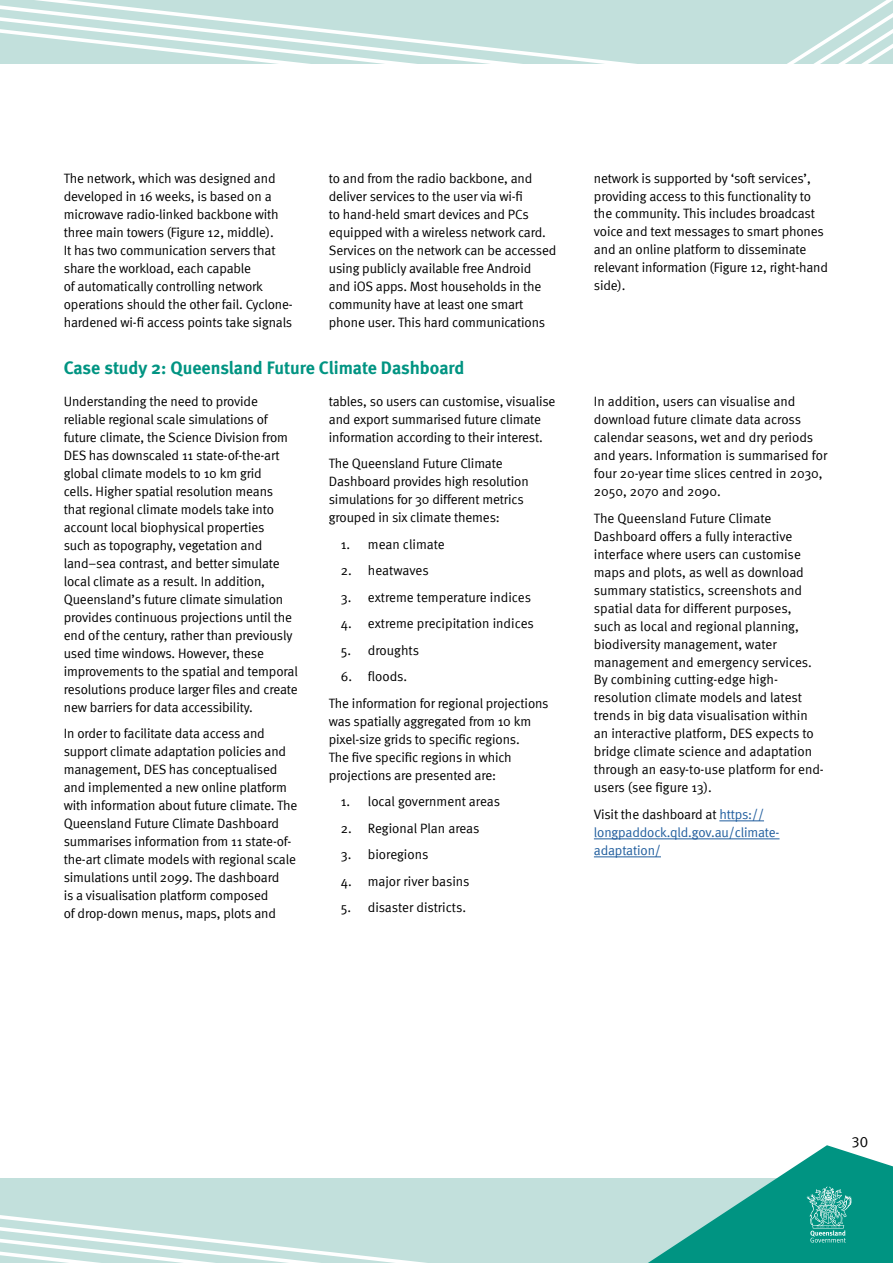
<style>
.page{position:relative;width:893px;height:1263px;background:#fff}
.page>*{position:absolute;margin:0;border:0;box-sizing:border-box;transform-origin:0 0}
.t1{font:700 18px "Meta";color:#009482}
.t2{font:15px "Meta Normal LF";color:#000}
.t3{font:13.5px/18px "Meta Normal";letter-spacing:-.01em;color:#000}
.t4{font:13.5px/18px "Meta Normal";letter-spacing:-.01em;color:#215e9e}
.s1{color:#000}
</style>
<div class="page">
<div style="left:0;top:1178px;width:893px;height:85px;background:#c2e0dc"></div>
<svg style="left:648px;top:1145px;width:245px;height:118px"></svg>
<svg style="left:0;top:1215px;width:427px;height:48px"></svg>
<svg style="left:0;top:0;width:893px;height:64px;background:#cae4e0"></svg>
<hr style="left:719px;top:821px;width:45px;height:1px;background:#215e9e">
<hr style="left:594px;top:839px;width:185px;height:1px;background:#215e9e">
<hr style="left:594px;top:857px;width:67px;height:1px;background:#215e9e">
<p class="t3" style="left:64px;top:169px;width:231px">The network, which was designed and developed in 16 weeks, is based on a microwave radio-linked backbone with three main towers (Figure 12, middle).<br>It has two communication servers that share the workload, each capable<br>of automatically controlling network operations should the other fail. Cyclone&shy;hardened wi-fi access points take signals</p>
<p class="t3" style="left:329px;top:169px;width:229px">to and from the radio backbone, and deliver services to the user via wi-fi<br>to hand-held smart devices and PCs equipped with a wireless network card.<br>Services on the network can be accessed using publicly available free Android<br>and iOS apps. Most households in the community have at least one smart phone user. This hard communications</p>
<p class="t3" style="left:594px;top:169px;width:236px">network is supported by ‘soft services’, providing access to this functionality to the community. This includes broadcast voice and text messages to smart phones and an online platform to disseminate relevant information (Figure 12, right-hand side).</p>
<h1 class="t1" style="left:64px;top:357px;width:402px">Case study 2: Queensland Future Climate Dashboard</h1>
<p class="t3" style="left:64px;top:392px;width:236px">Understanding the need to provide reliable regional scale simulations of future climate, the Science Division from DES has downscaled 11 state-of-the-art global climate models to 10 km grid<br>cells. Higher spatial resolution means that regional climate models take into account local biophysical properties<br>such as topography, vegetation and land–sea contrast, and better simulate local climate as a result. In addition, Queensland’s future climate simulation provides continuous projections until the end of the century, rather than previously used time windows. However, these improvements to the spatial and temporal resolutions produce larger files and create new barriers for data accessibility.</p>
<p class="t3" style="left:64px;top:725px;width:235px">In order to facilitate data access and support climate adaptation policies and management, DES has conceptualised and implemented a new online platform with information about future climate. The Queensland Future Climate Dashboard summarises information from 11 state-of&shy;the-art climate models with regional scale simulations until 2099. The dashboard<br>is a visualisation platform composed<br>of drop-down menus, maps, plots and</p>
<p class="t3" style="left:329px;top:392px;width:228px">tables, so users can customise, visualise and export summarised future climate information according to their interest.</p>
<p class="t3" style="left:329px;top:455px;width:201px">The Queensland Future Climate Dashboard provides high resolution simulations for 30 different metrics grouped in six climate themes:</p>
<p class="t3" style="left:341px;top:535px;width:105px">1. mean climate</p>
<p class="t3" style="left:341px;top:561px;width:89px">2. heatwaves</p>
<p class="t3" style="left:341px;top:588px;width:192px">3. extreme temperature indices</p>
<p class="t3" style="left:341px;top:614px;width:194px">4. extreme precipitation indices</p>
<p class="t3" style="left:341px;top:641px;width:80px">5. droughts</p>
<p class="t3" style="left:329px;top:663px;width:221px;line-height:26.5px;text-indent:12px">6. floods.<br>The information for regional projections</p>
<p class="t3" style="left:329px;top:712px;width:204px">was spatially aggregated from 10 km pixel-size grids to specific regions.<br>The five specific regions in which projections are presented are:</p>
<p class="t3" style="left:341px;top:792px;width:161px">1. local government areas</p>
<p class="t3" style="left:341px;top:819px;width:140px">2. Regional Plan areas</p>
<p class="t3" style="left:341px;top:845px;width:89px">3. bioregions</p>
<p class="t3" style="left:341px;top:872px;width:130px">4. major river basins</p>
<p class="t3" style="left:341px;top:898px;width:127px">5. disaster districts.</p>
<p class="t3" style="left:594px;top:392px;width:235px">In addition, users can visualise and download future climate data across calendar seasons, wet and dry periods and years. Information is summarised for four 20-year time slices centred in 2030, 2050, 2070 and 2090.</p>
<p class="t3" style="left:594px;top:509px;width:231px">The Queensland Future Climate Dashboard offers a fully interactive interface where users can customise maps and plots, as well as download summary statistics, screenshots and spatial data for different purposes,<br>such as local and regional planning, biodiversity management, water management and emergency services.<br>By combining cutting-edge high&shy;resolution climate models and latest trends in big data visualisation within an interactive platform, DES expects to bridge climate science and adaptation through an easy-to-use platform for end&shy;users (see figure 13).</p>
<p class="t4" style="left:594px;top:805px;width:187px"><span class="s1">Visit the dashboard at</span> https:// longpaddock.qld.gov.au/climate&shy;adaptation/</p>
<p class="t2" style="left:851px;top:1133px;width:18px">30</p>
</div>
